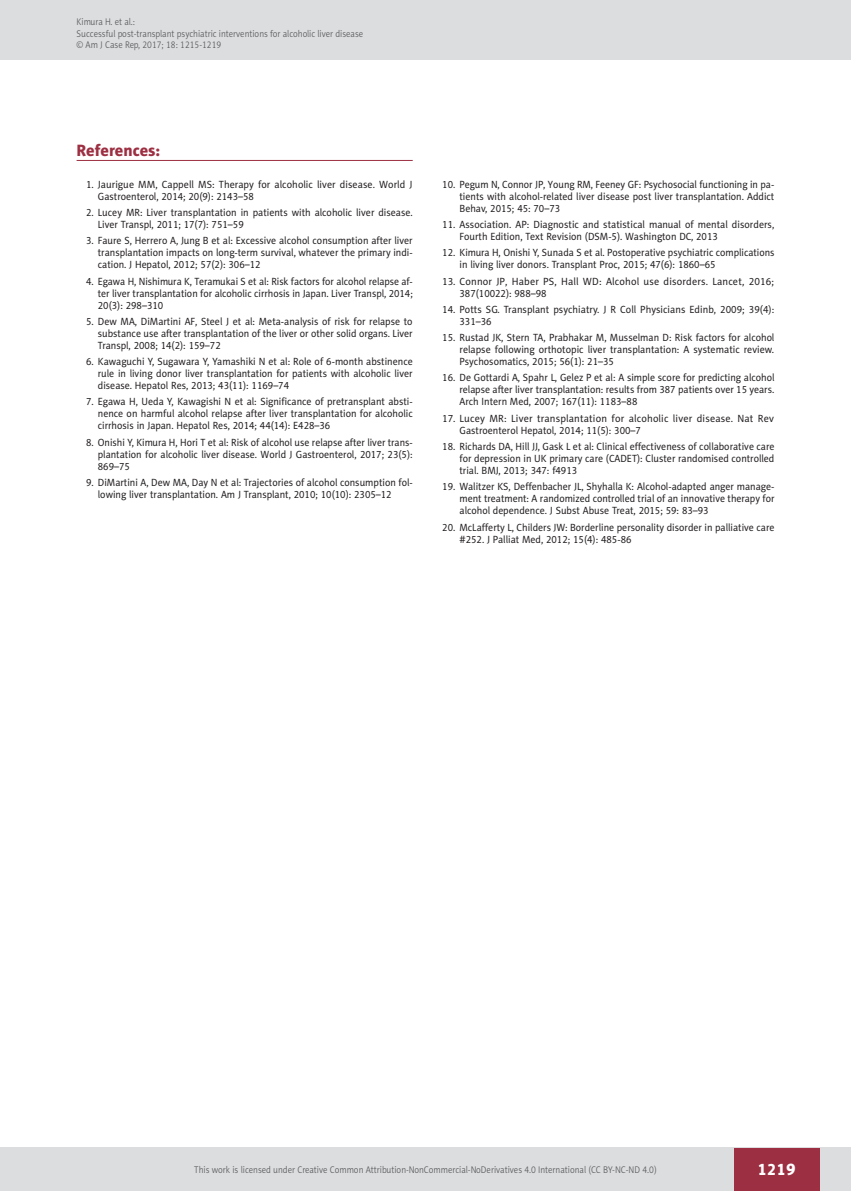
<style>
.page{position:relative;width:851px;height:1191px;background:#fff}
.page>*{position:absolute;margin:0;border:0;box-sizing:border-box;transform-origin:0 0}
.AJCR_Referencje_Tytu{font:16.5px "Naomi Sans EFN Heavy";color:#9d2f42}
.t1{font:16.5px "Naomi Sans EFN Heavy";color:#fff}
.AJCR_Referencje_punk{font:10.5px/12px "Naomi Sans EFN";color:#231f20;text-align:justify;scale:.95 1}
.AJCR_Referencje_punk-2{font:10.5px/12px "Naomi Sans EFN";color:#231f20;text-align:justify;scale:.94 1}
.AJCR_Referencje_punk-3{font:10.5px/12px "Naomi Sans EFN";color:#231f20;scale:.96 1}
.AJCR_Referencje_punk-4{font:10.5px/12px "Naomi Sans EFN";color:#231f20}
.t2{font:9.75px/11.2px "Naomi Sans EFN Light";color:#57585a;scale:.9 1}
</style>
<div class="page">
<hr style="left:77px;top:160px;width:335px;height:1px;background:#9d2f42">
<div style="left:0;top:1148px;width:850px;height:43px;background:#dcdddf"></div>
<div style="left:733px;top:1147px;width:86px;height:43px;background:#9d2f42"></div>
<div style="left:0;top:0;width:850px;height:60px;background:#dcdddf"></div>
<p class="t2" style="left:77px;top:16px;width:320px">Kimura H. et al.:<br>Successful post-transplant psychiatric interventions for alcoholic liver disease © Am J Case Rep, 2017; 18: 1215-1219</p>
<p class="AJCR_Referencje_Tytu" style="left:77px;top:140px;width:85px">References:</p>
<p class="AJCR_Referencje_punk-3" style="left:98px;top:178px;width:329px;text-indent:-12px">1. Jaurigue MM, Cappell MS: Therapy for alcoholic liver disease. World J<br>Gastroenterol, 2014; 20(9): 2143–58</p>
<p class="AJCR_Referencje_punk" style="left:98px;top:207px;width:333px;text-indent:-12px">2. Lucey MR: Liver transplantation in patients with alcoholic liver disease.<br>Liver Transpl, 2011; 17(7): 751–59</p>
<p class="AJCR_Referencje_punk" style="left:98px;top:235px;width:333px;text-indent:-12px">3. Faure S, Herrero A, Jung B et al: Excessive alcohol consumption after liver transplantation impacts on long-term survival, whatever the primary indi&shy;cation. J Hepatol, 2012; 57(2): 306–12</p>
<p class="AJCR_Referencje_punk-2" style="left:98px;top:275px;width:336px;text-indent:-12px">4. Egawa H, Nishimura K, Teramukai S et al: Risk factors for alcohol relapse af&shy;ter liver transplantation for alcoholic cirrhosis in Japan. Liver Transpl, 2014; 20(3): 298–310</p>
<p class="AJCR_Referencje_punk" style="left:98px;top:315px;width:333px;text-indent:-12px">5. Dew MA, DiMartini AF, Steel J et al: Meta-analysis of risk for relapse to substance use after transplantation of the liver or other solid organs. Liver Transpl, 2008; 14(2): 159–72</p>
<p class="AJCR_Referencje_punk" style="left:98px;top:356px;width:333px;text-indent:-12px">6. Kawaguchi Y, Sugawara Y, Yamashiki N et al: Role of 6-month abstinence rule in living donor liver transplantation for patients with alcoholic liver disease. Hepatol Res, 2013; 43(11): 1169–74</p>
<p class="AJCR_Referencje_punk" style="left:98px;top:396px;width:333px;text-indent:-12px">7. Egawa H, Ueda Y, Kawagishi N et al: Significance of pretransplant absti&shy;nence on harmful alcohol relapse after liver transplantation for alcoholic cirrhosis in Japan. Hepatol Res, 2014; 44(14): E428–36</p>
<p class="AJCR_Referencje_punk-2" style="left:98px;top:436px;width:336px;text-indent:-12px">8. Onishi Y, Kimura H, Hori T et al: Risk of alcohol use relapse after liver trans&shy;plantation for alcoholic liver disease. World J Gastroenterol, 2017; 23(5):<br>869–75</p>
<p class="AJCR_Referencje_punk" style="left:98px;top:476px;width:333px;text-indent:-12px">9. DiMartini A, Dew MA, Day N et al: Trajectories of alcohol consumption fol&shy;lowing liver transplantation. Am J Transplant, 2010; 10(10): 2305–12</p>
<p class="AJCR_Referencje_punk-2" style="left:459px;top:178px;width:336px;text-indent:-17px">10. Pegum N, Connor JP, Young RM, Feeney GF: Psychosocial functioning in pa&shy;tients with alcohol-related liver disease post liver transplantation. Addict Behav, 2015; 45: 70–73</p>
<p class="AJCR_Referencje_punk-3" style="left:459px;top:219px;width:329px;text-indent:-17px">11. Association. AP: Diagnostic and statistical manual of mental disorders,<br>Fourth Edition, Text Revision (DSM-5). Washington DC, 2013</p>
<p class="AJCR_Referencje_punk-2" style="left:459px;top:247px;width:336px;text-indent:-17px">12. Kimura H, Onishi Y, Sunada S et al. Postoperative psychiatric complications in living liver donors. Transplant Proc, 2015; 47(6): 1860–65</p>
<p class="AJCR_Referencje_punk-4" style="left:459px;top:275px;width:316px;text-indent:-17px">13. Connor JP, Haber PS, Hall WD: Alcohol use disorders. Lancet, 2016;<br>387(10022): 988–98</p>
<p class="AJCR_Referencje_punk-3" style="left:459px;top:303px;width:329px;text-indent:-17px">14. Potts SG. Transplant psychiatry. J R Coll Physicians Edinb, 2009; 39(4):<br>331–36</p>
<p class="AJCR_Referencje_punk" style="left:459px;top:332px;width:333px;text-indent:-17px">15. Rustad JK, Stern TA, Prabhakar M, Musselman D: Risk factors for alcohol relapse following orthotopic liver transplantation: A systematic review.<br>Psychosomatics, 2015; 56(1): 21–35</p>
<p class="AJCR_Referencje_punk" style="left:459px;top:372px;width:333px;text-indent:-17px">16. De Gottardi A, Spahr L, Gelez P et al: A simple score for predicting alcohol relapse after liver transplantation: results from 387 patients over 15 years.<br>Arch Intern Med, 2007; 167(11): 1183–88</p>
<p class="AJCR_Referencje_punk-4" style="left:459px;top:412px;width:316px;text-indent:-17px">17. Lucey MR: Liver transplantation for alcoholic liver disease. Nat Rev<br>Gastroenterol Hepatol, 2014; 11(5): 300–7</p>
<p class="AJCR_Referencje_punk" style="left:459px;top:440px;width:333px;text-indent:-17px">18. Richards DA, Hill JJ, Gask L et al: Clinical effectiveness of collaborative care for depression in UK primary care (CADET): Cluster randomised controlled trial. BMJ, 2013; 347: f4913</p>
<p class="AJCR_Referencje_punk" style="left:459px;top:481px;width:333px;text-indent:-17px">19. Walitzer KS, Deffenbacher JL, Shyhalla K: Alcohol-adapted anger manage&shy;ment treatment: A randomized controlled trial of an innovative therapy for alcohol dependence. J Subst Abuse Treat, 2015; 59: 83–93</p>
<p class="AJCR_Referencje_punk" style="left:459px;top:521px;width:333px;text-indent:-17px">20. McLafferty L, Childers JW: Borderline personality disorder in palliative care #252. J Palliat Med, 2012; 15(4): 485-86</p>
<p class="t2" style="left:194px;top:1164px;width:515px">This work is licensed under Creative Common Attribution-NonCommercial-NoDerivatives 4.0 International (CC BY-NC-ND 4.0)</p>
<h1 class="t1" style="left:757px;top:1159px;width:40px">1219</h1>
</div>
